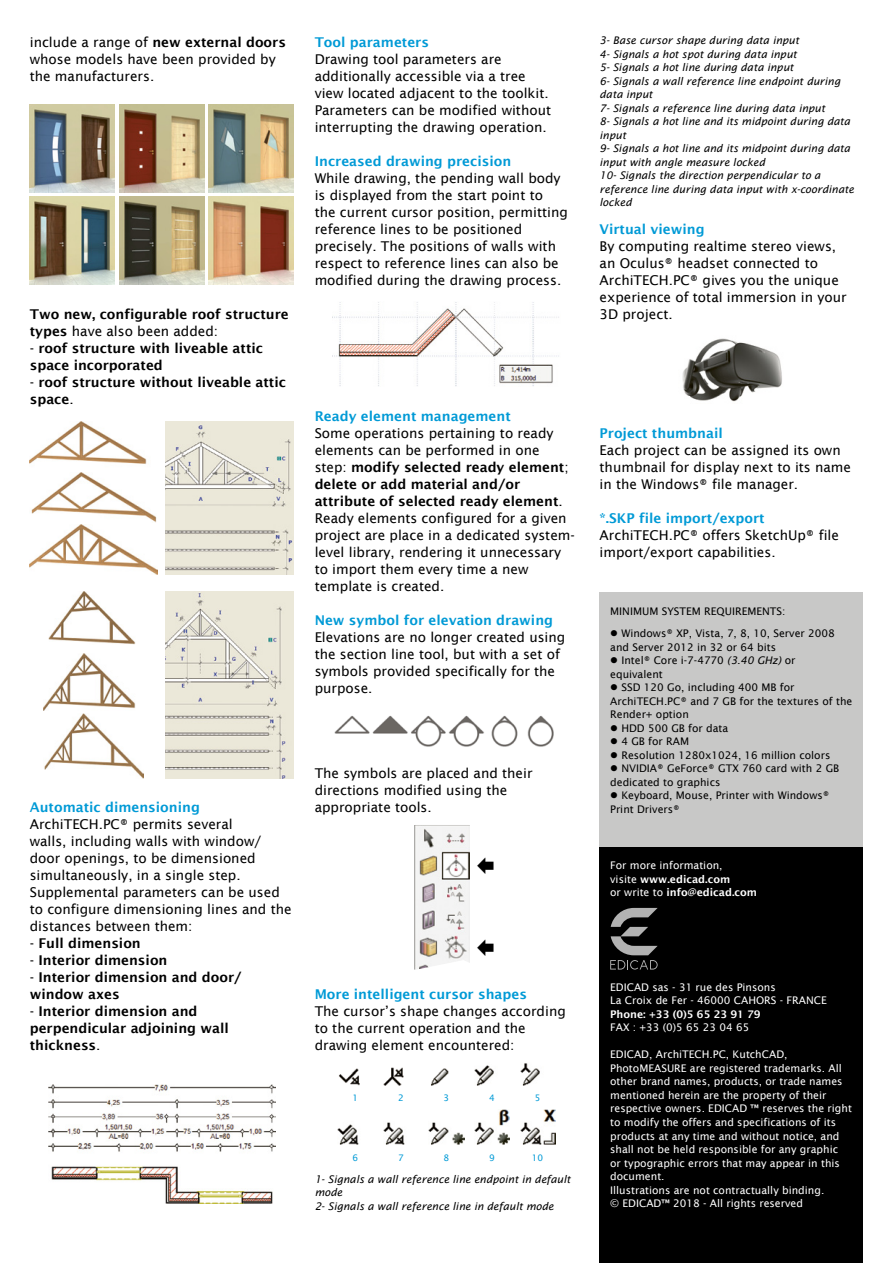
<style>
.page{position:relative;width:893px;height:1263px;background:#fff}
.page>*{position:absolute;margin:0;border:0;box-sizing:border-box;transform-origin:0 0}
.t1{font:13.5px/17px "Lucida Sans";color:#000}
.t2{font:600 13.5px/17px "Lucida Sans";color:#000}
.t3{font:600 13.5px "Lucida Sans";color:#009ad6}
.t4{font:10.5px/13.5px "Lucida Sans";color:#fff}
.t5{font:italic 10.5px/13.5px "Lucida Sans";color:#000}
.t6{font:10.5px/13.5px "Lucida Sans";color:#000}
.t7{font:600 10.5px "Lucida Sans";color:#fff}
.t8{font:9px "Lucida Sans";color:#009ad6}
.s1{font-weight:600}
.s2{font-weight:400}
.s3{font-style:italic}
</style>
<div class="page">
<img style="left:30px;top:105px;width:85px;height:88px">
<img style="left:30px;top:197px;width:85px;height:88px">
<img style="left:119px;top:105px;width:85px;height:88px">
<img style="left:119px;top:197px;width:85px;height:88px">
<img style="left:208px;top:105px;width:85px;height:88px">
<img style="left:208px;top:197px;width:85px;height:88px">
<img style="left:166px;top:421px;width:127px;height:153px">
<img style="left:30px;top:421px;width:117px;height:43px">
<img style="left:30px;top:524px;width:127px;height:50px">
<img style="left:31px;top:473px;width:126px;height:49px">
<img style="left:166px;top:591px;width:127px;height:187px">
<img style="left:48px;top:591px;width:88px;height:53px">
<img style="left:43px;top:653px;width:93px;height:57px">
<img style="left:44px;top:713px;width:100px;height:65px">
<img style="left:48px;top:1084px;width:227px;height:119px">
<img style="left:334px;top:302px;width:225px;height:84px">
<img style="left:335px;top:715px;width:219px;height:32px">
<img style="left:414px;top:825px;width:56px;height:144px">
<img style="left:339px;top:1068px;width:21px;height:17px">
<img style="left:338px;top:1124px;width:21px;height:21px">
<img style="left:383px;top:1067px;width:21px;height:18px">
<img style="left:383px;top:1122px;width:22px;height:23px">
<img style="left:431px;top:1068px;width:18px;height:17px">
<img style="left:429px;top:1122px;width:35px;height:23px">
<img style="left:474px;top:1065px;width:20px;height:20px">
<img style="left:474px;top:1110px;width:35px;height:35px">
<img style="left:520px;top:1063px;width:20px;height:22px">
<img style="left:520px;top:1110px;width:35px;height:35px">
<img style="left:682px;top:338px;width:100px;height:64px">
<div style="left:600px;top:593px;width:263px;height:255px;background:#c8c8c7"></div>
<div style="left:600px;top:848px;width:263px;height:415px;background:#000"></div>
<svg style="left:610px;top:908px;width:48px;height:61px"></svg>
<p class="t1" style="left:30px;top:33px;width:258px">include a range of <span class="s1">new external doors </span>whose models have been provided by the manufacturers.</p>
<p class="t2" style="left:30px;top:306px;width:261px">Two new, configurable roof structure types <span class="s2">have also been added:</span></p>
<p class="t2" style="left:30px;top:340px;width:235px"><span class="s2">-</span> roof structure with liveable attic space incorporated</p>
<p class="t2" style="left:30px;top:374px;width:258px"><span class="s2">-</span> roof structure without liveable attic space<span class="s2">.</span></p>
<p class="t3" style="left:315px;top:34px;width:116px">Tool parameters</p>
<p class="t1" style="left:315px;top:50px;width:238px">Drawing tool parameters are additionally accessible via a tree view located adjacent to the toolkit.<br>Parameters can be modified without interrupting the drawing operation.</p>
<p class="t3" style="left:315px;top:153px;width:198px">Increased drawing precision</p>
<p class="t1" style="left:315px;top:170px;width:255px">While drawing, the pending wall body is displayed from the start point to<br>the current cursor position, permitting reference lines to be positioned precisely. The positions of walls with respect to reference lines can also be modified during the drawing process.</p>
<p class="t3" style="left:315px;top:408px;width:198px">Ready element management</p>
<p class="t1" style="left:315px;top:425px;width:262px">Some operations pertaining to ready elements can be performed in one step: <span class="s1">modify selected ready element</span>; <span class="s1">delete or add material and/or attribute of selected ready element</span>.<br>Ready elements configured for a given project are place in a dedicated system&shy;level library, rendering it unnecessary to import them every time a new template is created.</p>
<p class="t3" style="left:315px;top:613px;width:240px">New symbol for elevation drawing</p>
<p class="t1" style="left:315px;top:629px;width:252px">Elevations are no longer created using the section line tool, but with a set of symbols provided specifically for the purpose.</p>
<p class="t3" style="left:30px;top:800px;width:172px">Automatic dimensioning</p>
<p class="t1" style="left:30px;top:816px;width:263px">ArchiTECH.PC® permits several<br>walls, including walls with window/ door openings, to be dimensioned simultaneously, in a single step.<br>Supplemental parameters can be used to configure dimensioning lines and the distances between them:</p>
<p class="t2" style="left:30px;top:935px;width:113px"><span class="s2">-</span> Full dimension</p>
<p class="t2" style="left:30px;top:952px;width:139px"><span class="s2">-</span> Interior dimension</p>
<p class="t2" style="left:30px;top:969px;width:213px"><span class="s2">-</span> Interior dimension and door/ window axes</p>
<p class="t2" style="left:30px;top:1003px;width:201px"><span class="s2">-</span> Interior dimension and perpendicular adjoining wall thickness<span class="s2">.</span></p>
<p class="t1" style="left:315px;top:765px;width:219px">The symbols are placed and their directions modified using the appropriate tools.</p>
<p class="t3" style="left:315px;top:987px;width:214px">More intelligent cursor shapes</p>
<p class="t1" style="left:315px;top:1003px;width:253px">The cursor’s shape changes according to the current operation and the drawing element encountered:</p>
<p class="t8" style="left:353px;top:1093px;width:7px">1</p>
<p class="t8" style="left:398px;top:1093px;width:7px">2</p>
<p class="t8" style="left:444px;top:1093px;width:7px">3</p>
<p class="t8" style="left:489px;top:1093px;width:7px">4</p>
<p class="t8" style="left:535px;top:1093px;width:7px">5</p>
<p class="t8" style="left:532px;top:1152px;width:13px">10</p>
<p class="t5" style="left:315px;top:1172px;width:257px">1- Signals a wall reference line endpoint in default mode<br>2- Signals a wall reference line in default mode</p>
<p class="t8" style="left:353px;top:1152px;width:7px">6</p>
<p class="t8" style="left:444px;top:1152px;width:7px">8</p>
<p class="t8" style="left:489px;top:1152px;width:7px">9</p>
<p class="t8" style="left:398px;top:1152px;width:7px">7</p>
<p class="t5" style="left:600px;top:34px;width:256px">3- Base cursor shape during data input<br>4- Signals a hot spot during data input<br>5- Signals a hot line during data input<br>6- Signals a wall reference line endpoint during data input<br>7- Signals a reference line during data input<br>8- Signals a hot line and its midpoint during data input<br>9- Signals a hot line and its midpoint during data input with angle measure locked<br>10- Signals the direction perpendicular to a reference line during data input with x-coordinate locked</p>
<p class="t3" style="left:600px;top:221px;width:107px">Virtual viewing</p>
<p class="t1" style="left:600px;top:238px;width:249px">By computing realtime stereo views, an Oculus® headset connected to<br>ArchiTECH.PC® gives you the unique experience of total immersion in your<br>3D project.</p>
<p class="t3" style="left:600px;top:425px;width:125px">Project thumbnail</p>
<p class="t1" style="left:600px;top:442px;width:253px">Each project can be assigned its own thumbnail for display next to its name in the Windows® file manager.</p>
<p class="t3" style="left:600px;top:510px;width:167px">*.SKP file import/export</p>
<p class="t1" style="left:600px;top:527px;width:241px">ArchiTECH.PC® offers SketchUp® file import/export capabilities.</p>
<p class="t6" style="left:610px;top:604px;width:177px">MINIMUM SYSTEM REQUIREMENTS:</p>
<p class="t6" style="left:610px;top:626px;width:226px">● Windows® XP, Vista, 7, 8, 10, Server 2008 and Server 2012 in 32 or 64 bits</p>
<p class="t6" style="left:610px;top:653px;width:187px">● Intel® Core i-7-4770 <span class="s3">(3.40 GHz)</span> or equivalent</p>
<p class="t6" style="left:610px;top:680px;width:244px">● SSD 120 Go, including 400 MB for<br>ArchiTECH.PC® and 7 GB for the textures of the<br>Render+ option</p>
<p class="t6" style="left:610px;top:721px;width:120px">● HDD 500 GB for data</p>
<p class="t6" style="left:610px;top:734px;width:80px">● 4 GB for RAM</p>
<p class="t6" style="left:610px;top:748px;width:222px">● Resolution 1280x1024, 16 million colors</p>
<p class="t6" style="left:610px;top:761px;width:231px">● NVIDIA® GeForce® GTX 760 card with 2 GB dedicated to graphics</p>
<p class="t6" style="left:610px;top:788px;width:221px">● Keyboard, Mouse, Printer with Windows®<br>Print Drivers®</p>
<p class="t4" style="left:610px;top:859px;width:148px">For more information,<br>visite <span class="s1">www.edicad.com<br></span>or write to <span class="s1">info@edicad.com</span></p>
<p class="t4" style="left:610px;top:980px;width:218px">EDICAD sas - 31 rue des Pinsons<br>La Croix de Fer - 46000 CAHORS - FRANCE</p>
<p class="t7" style="left:610px;top:1008px;width:152px">Phone: +33 (0)5 65 23 91 79</p>
<p class="t4" style="left:610px;top:1021px;width:141px">FAX : +33 (0)5 65 23 04 65</p>
<p class="t4" style="left:610px;top:1048px;width:243px">EDICAD, ArchiTECH.PC, KutchCAD, PhotoMEASURE are registered trademarks. All other brand names, products, or trade names mentioned herein are the property of their respective owners. EDICAD ™ reserves the right to modify the offers and specifications of its products at any time and without notice, and shall not be held responsible for any graphic<br>or typographic errors that may appear in this document.<br>Illustrations are not contractually binding.<br>© EDICAD™ 2018 - All rights reserved</p>
</div>
